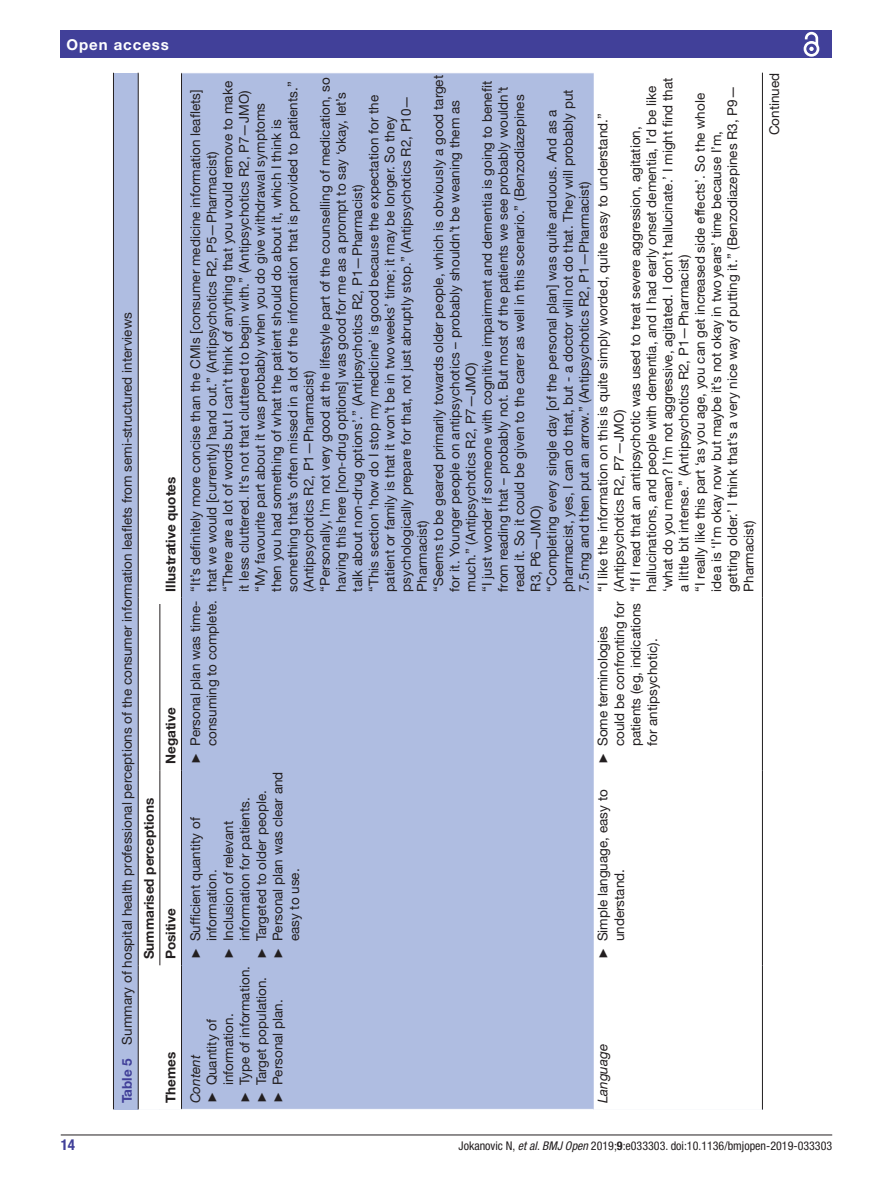
<style>
.page{position:relative;width:893px;height:1191px;background:#fff}
.page>*{position:absolute;margin:0;border:0;box-sizing:border-box;transform-origin:0 0}
.t1{font:700 15px "Helvetica Neue LT Std";letter-spacing:.065em;color:#fff}
.t2{font:700 condensed 15px "Helvetica Neue LT Std";color:#414099}
.t3{font:13.5px/16.2px "Helvetica Neue LT Std";color:#231f20}
.t4{font:700 13.5px "Helvetica Neue LT Std";color:#231f20}
.t5{font:italic 13.5px "Helvetica Neue LT Std";color:#231f20}
.t6{font:condensed 12px "Helvetica Neue LT Std";color:#231f20}
.s1{font-weight:700;color:#414099}
.s2{font-family:"Arial";font-size:12px}
.s3{font-style:italic}
.s4{font-weight:700}
</style>
<div class="page">
<hr style="left:61px;top:1134px;width:771px;height:1px;background:#231f20">
<div style="left:61px;top:31px;width:771px;height:27px;background:#414099"></div>
<svg style="left:803px;top:31px;width:17px;height:26px"></svg>
<div style="left:114px;top:73px;width:649px;height:1036px;background:#afbde1"></div>
<hr style="left:113px;top:73px;width:1px;height:1036px;background:#231f20">
<div style="left:139px;top:73px;width:623px;height:1036px;background:#fff"></div>
<svg style="left:182px;top:73px;width:411px;height:1036px"></svg>
<hr style="left:181px;top:965px;width:1px;height:144px;background:#231f20">
<hr style="left:181px;top:73px;width:1px;height:524px;background:#231f20">
<hr style="left:138px;top:965px;width:1px;height:144px;background:#231f20">
<hr style="left:138px;top:770px;width:1px;height:195px;background:#231f20">
<hr style="left:138px;top:597px;width:1px;height:173px;background:#231f20">
<hr style="left:138px;top:73px;width:1px;height:524px;background:#231f20">
<hr style="left:159px;top:770px;width:1px;height:195px;background:#231f20">
<hr style="left:181px;top:770px;width:1px;height:195px;background:#231f20">
<hr style="left:159px;top:597px;width:1px;height:173px;background:#231f20">
<hr style="left:181px;top:597px;width:1px;height:173px;background:#231f20">
<hr style="left:762px;top:965px;width:1px;height:144px;background:#231f20">
<hr style="left:762px;top:770px;width:1px;height:195px;background:#231f20">
<hr style="left:762px;top:597px;width:1px;height:173px;background:#231f20">
<hr style="left:762px;top:73px;width:1px;height:524px;background:#231f20">
<svg style="left:158px;top:597px;width:4px;height:6px"></svg>
<p class="t1" style="left:66px;top:35px;width:104px">Open access</p>
<p class="t3" style="left:119px;top:1103px;width:792px;rotate:-90deg"><span class="s1">Table 5</span> Summary of hospital health professional perceptions of the consumer information leaflets from semi-structured interviews</p>
<p class="t4" style="left:141px;top:959px;width:163px;rotate:-90deg">Summarised perceptions</p>
<p class="t4" style="left:162px;top:591px;width:116px;rotate:-90deg">Illustrative quotes</p>
<p class="t4" style="left:162px;top:764px;width:58px;rotate:-90deg">Negative</p>
<p class="t4" style="left:162px;top:959px;width:52px;rotate:-90deg">Positive</p>
<p class="t4" style="left:162px;top:1103px;width:53px;rotate:-90deg">Themes</p>
<p class="t3" style="left:594px;top:591px;width:515px;rotate:-90deg">“I like the information on this is quite simply worded, quite easy to understand.” (Antipsychotics R2, P7—JMO)<br>“If I read that an antipsychotic was used to treat severe aggression, agitation, hallucinations, and people with dementia, and I had early onset dementia, I’d be like ‘what do you mean? I’m not aggressive, agitated. I don’t hallucinate.’ I might find that a little bit intense.” (Antipsychotics R2, P1—Pharmacist)<br>“I really like this part ‘as you age, you can get increased side effects’. So the whole idea is ‘I’m okay now but maybe it’s not okay in twoyears’ time because I’m,<br>getting older.’ I think that’s a very nice way of putting it.” (Benzodiazepines R3, P9— Pharmacist)</p>
<p class="t3" style="left:766px;top:135px;width:64px;rotate:-90deg">Continued</p>
<p class="t3" style="left:187px;top:591px;width:518px;rotate:-90deg">“It’s definitely more concise than the CMIs [consumer medicine information leaflets] that we would [currently] hand out.” (Antipsychotics R2, P5—Pharmacist)<br>“There are a lot of words but I can’t think of anything that you would remove to make it less cluttered. It’s not that cluttered to begin with.” (Antipsychotics R2, P7—JMO) “My favourite part about it was probably when you do give withdrawal symptoms then you had something of what the patient should do about it, which I think is something that’s often missed in a lot of the information that is provided to patients.” (Antipsychotics R2, P1—Pharmacist)<br>“Personally, I’m not very good at the lifestyle part of the counselling of medication, so having this here [non-drug options] was good for me as a prompt to say ‘okay, let’s talk about non-drug options’.” (Antipsychotics R2, P1—Pharmacist)<br>“This section ‘how do I stop my medicine’ is good because the expectation for the patient or family is that it won’t be in twoweeks’ time; it may be longer. So they psychologically prepare for that, not just abruptly stop.” (Antipsychotics R2, P10— Pharmacist)<br>“Seems to be geared primarily towards older people, which is obviously a good target for it. Younger people on antipsychotics – probably shouldn’t be weaning them as much.” (Antipsychotics R2, P7—JMO)<br>“I just wonder if someone with cognitive impairment and dementia is going to benefit from reading that – probably not. But most of the patients we see probably wouldn’t read it. So it could be given to the carer as well in this scenario.” (Benzodiazepines R3, P6—JMO)<br>“Completing every single day [of the personal plan] was quite arduous. And as a pharmacist, yes, I can do that, but - a doctor will not do that. They will probably put 7.5mg and then put an arrow.” (Antipsychotics R2, P1—Pharmacist)</p>
<p class="t3" style="left:187px;top:764px;width:166px;text-align:right;rotate:-90deg"><span class="s2">►</span> Personal plan was time&shy;consuming to complete.</p>
<p class="t3" style="left:270px;top:959px;width:189px;rotate:-90deg"><span class="s2">►</span> Personal plan was clear and</p>
<p class="t3" style="left:237px;top:941px;width:145px;rotate:-90deg">information for patients.</p>
<p class="t3" style="left:253px;top:959px;width:170px;rotate:-90deg"><span class="s2">►</span> Targeted to older people.</p>
<p class="t3" style="left:187px;top:959px;width:144px;rotate:-90deg"><span class="s2">►</span> Sufficient quantity of</p>
<p class="t3" style="left:220px;top:959px;width:140px;rotate:-90deg"><span class="s2">►</span> Inclusion of relevant</p>
<p class="t3" style="left:286px;top:941px;width:74px;rotate:-90deg">easy to use.</p>
<p class="t3" style="left:204px;top:941px;width:73px;rotate:-90deg">information.</p>
<p class="t3" style="left:237px;top:1103px;width:139px;rotate:-90deg"><span class="s2">►</span> Type of information.</p>
<p class="t3" style="left:253px;top:1103px;width:128px;rotate:-90deg"><span class="s2">►</span> Target population.</p>
<p class="t3" style="left:270px;top:1103px;width:106px;rotate:-90deg"><span class="s2">►</span> Personal plan.</p>
<p class="t3" style="left:204px;top:1103px;width:86px;rotate:-90deg"><span class="s2">►</span> Quantity of</p>
<p class="t3" style="left:220px;top:1085px;width:73px;rotate:-90deg">information.</p>
<p class="t5" style="left:187px;top:1103px;width:50px;rotate:-90deg">Content</p>
<p class="t3" style="left:594px;top:746px;width:146px;text-indent:-18px;rotate:-90deg"><span class="s2">►</span> Some terminologies could be confronting for patients (eg, indications for antipsychotic).</p>
<p class="t3" style="left:594px;top:941px;width:153px;text-indent:-18px;rotate:-90deg"><span class="s2">►</span> Simple language, easy to understand.</p>
<p class="t5" style="left:595px;top:1103px;width:61px;rotate:-90deg">Language</p>
<p class="t2" style="left:61px;top:1135px;width:16px">14</p>
<p class="t6" style="left:459px;top:1138px;width:375px">Jokanovic N, <span class="s3">et al</span>. <span class="s3">BMJ Open</span> 2019;<span class="s4">9</span>:e033303. doi:10.1136/bmjopen-2019-033303</p>
</div>
